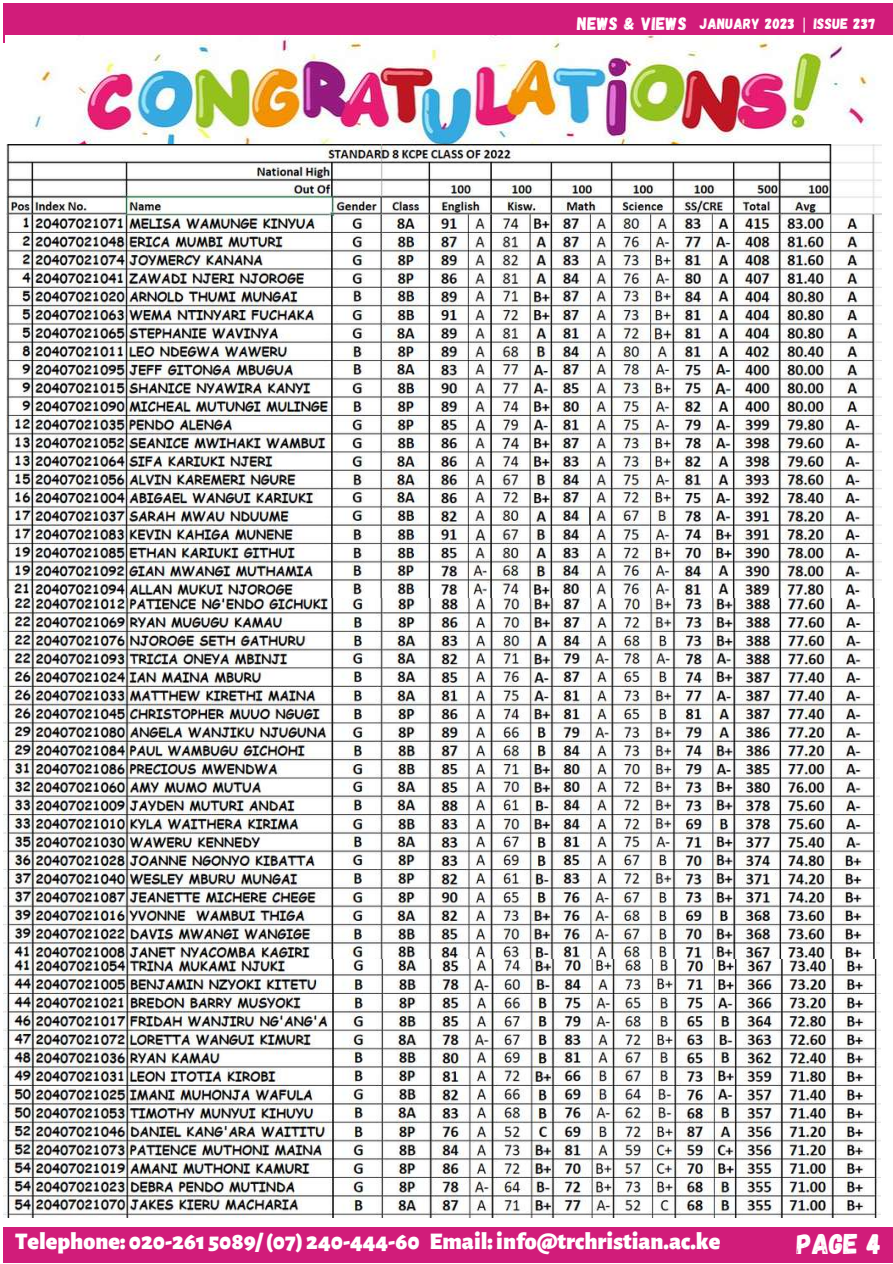
<style>
.page{position:relative;width:893px;height:1264px;background:#fff}
.page>*{position:absolute;margin:0;border:0;box-sizing:border-box;transform-origin:0 0}
.t1{font:28.5px "Gagalin";color:#fff}
.t2{font:900 24px "Alegreya Sans";color:#fff}
.t3{font:15px "Gagalin";letter-spacing:.025em;color:#fffffe}
.s1{font-size:18px;color:#fff}
.s2{font-family:"Noto Sans"}
</style>
<div class="page">
<div style="left:3px;top:4px;width:889px;height:39px;background:#d11c7a"></div>
<div style="left:3px;top:1227px;width:889px;height:35px;background:#d11c7a"></div>
<img style="left:5px;top:35px;width:887px;height:134px">
<img style="left:3px;top:597px;width:876px;height:362px">
<img style="left:3px;top:959px;width:877px;height:258px">
<img style="left:7px;top:144px;width:874px;height:453px">
<p class="t3" style="left:577px;top:14px;width:300px"><span class="s1">NEWS &amp; VIEWS</span> JANUARY 2023 <span class="s2">|</span> ISSUE 237</p>
<p class="t2" style="left:15px;top:1229px;width:706px">Telephone: 020-261 5089/(07) 240-444-60 Email:info@trchristian.ac.ke</p>
<p class="t1" style="left:796px;top:1225px;width:86px">Page 4</p>
</div>
